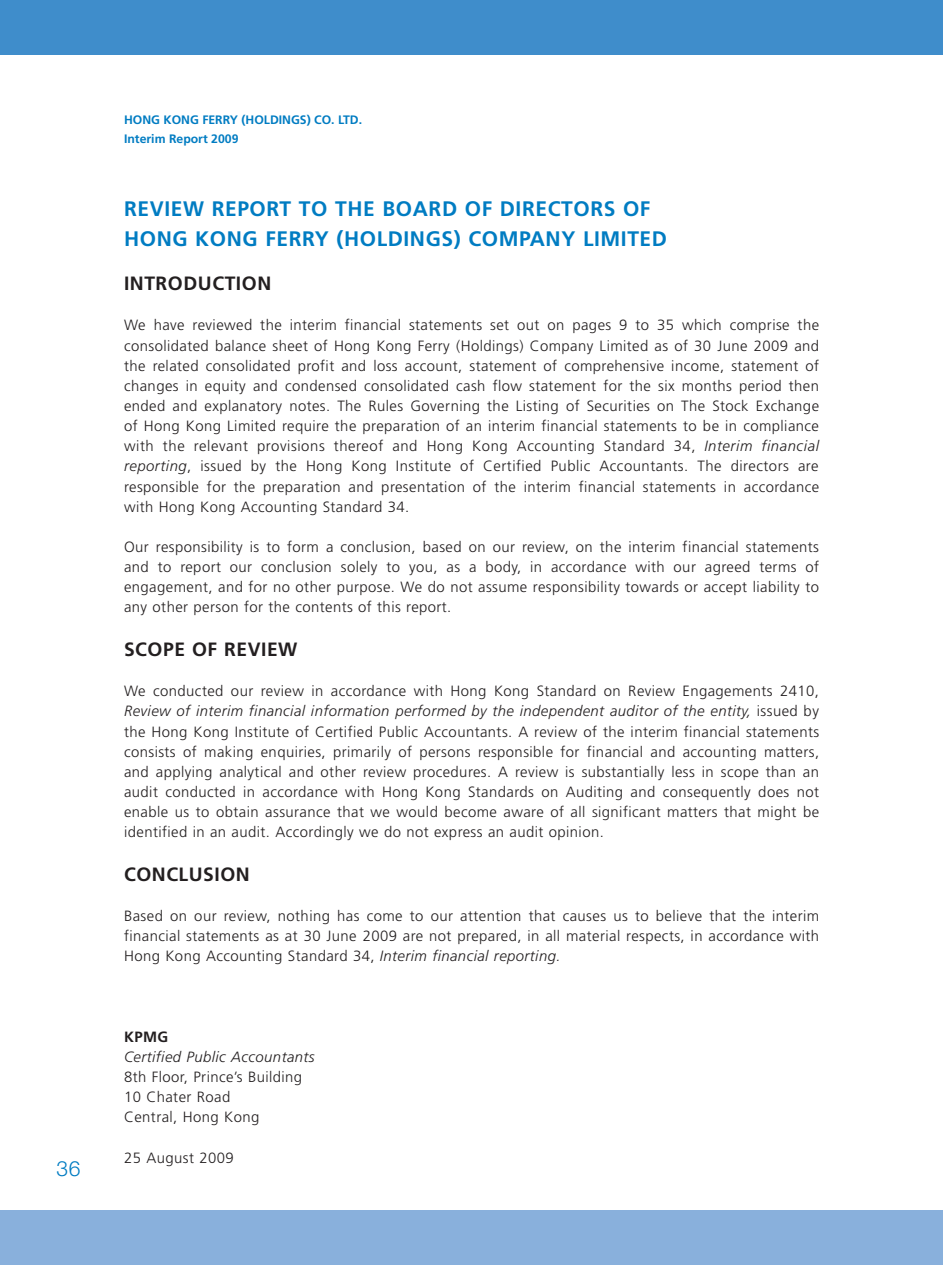
<style>
.page{position:relative;width:943px;height:1265px;background:#fff}
.page>*{position:absolute;margin:0;border:0;box-sizing:border-box;transform-origin:0 0}
.t1{font:700 21px/30.6px "Frutiger LT Std";letter-spacing:.03em;color:#007cc2}
.t2{font:300 21px "Helvetica Neue LT Std";color:#007cc2}
.t3{font:700 19.25px "Frutiger LT Std";letter-spacing:.03em;color:#231f20}
.t4{font:300 14.88px/20.1px "Frutiger LT Std";letter-spacing:.03em;color:#231f20;text-align:justify}
.t5{font:italic 300 14.88px "Frutiger LT Std";letter-spacing:.03em;color:#231f20}
.t6{font:700 14.88px "Frutiger LT Std";color:#231f20}
.t7{font:700 12.25px/18.4px "Frutiger LT Std";color:#007cc2}
.s1{font-style:italic}
</style>
<div class="page">
<div style="left:0;top:0;width:943px;height:55px;background:#3f8dcb"></div>
<div style="left:0;top:1210px;width:943px;height:55px;background:#89b0dc"></div>
<h1 class="t2" style="left:56px;top:1155px;width:25px">36</h1>
<p class="t7" style="left:124px;top:111px;width:239px">HONG KONG FERRY (HOLDINGS) CO. LTD.<br>Interim Report 2009</p>
<h1 class="t1" style="left:124px;top:193px;width:544px">REVIEW REPORT TO THE BOARD OF DIRECTORS OF<br>HONG KONG FERRY (HOLDINGS) COMPANY LIMITED</h1>
<p class="t3" style="left:124px;top:272px;width:149px">INTRODUCTION</p>
<p class="t4" style="left:124px;top:316px;width:696px">We have reviewed the interim financial statements set out on pages 9 to 35 which comprise the consolidated balance sheet of Hong Kong Ferry (Holdings) Company Limited as of 30 June 2009 and the related consolidated profit and loss account, statement of comprehensive income, statement of changes in equity and condensed consolidated cash flow statement for the six months period then ended and explanatory notes. The Rules Governing the Listing of Securities on The Stock Exchange of Hong Kong Limited require the preparation of an interim financial statements to be in compliance with the relevant provisions thereof and Hong Kong Accounting Standard 34, <span class="s1">Interim financial reporting</span>, issued by the Hong Kong Institute of Certified Public Accountants. The directors are responsible for the preparation and presentation of the interim financial statements in accordance with Hong Kong Accounting Standard 34.</p>
<p class="t4" style="left:124px;top:537px;width:696px">Our responsibility is to form a conclusion, based on our review, on the interim financial statements and to report our conclusion solely to you, as a body, in accordance with our agreed terms of engagement, and for no other purpose. We do not assume responsibility towards or accept liability to any other person for the contents of this report.</p>
<p class="t3" style="left:124px;top:638px;width:174px">SCOPE OF REVIEW</p>
<p class="t4" style="left:124px;top:681px;width:696px">We conducted our review in accordance with Hong Kong Standard on Review Engagements 2410, <span class="s1">Review of interim financial information performed by the independent auditor of the entity,</span> issued by the Hong Kong Institute of Certified Public Accountants. A review of the interim financial statements consists of making enquiries, primarily of persons responsible for financial and accounting matters, and applying analytical and other review procedures. A review is substantially less in scope than an audit conducted in accordance with Hong Kong Standards on Auditing and consequently does not enable us to obtain assurance that we would become aware of all significant matters that might be identified in an audit. Accordingly we do not express an audit opinion.</p>
<p class="t3" style="left:124px;top:863px;width:127px">CONCLUSION</p>
<p class="t4" style="left:124px;top:906px;width:696px">Based on our review, nothing has come to our attention that causes us to believe that the interim financial statements as at 30 June 2009 are not prepared, in all material respects, in accordance with Hong Kong Accounting Standard 34, <span class="s1">Interim financial reporting.</span></p>
<p class="t6" style="left:124px;top:1028px;width:46px">KPMG</p>
<p class="t5" style="left:124px;top:1048px;width:192px">Certified Public Accountants</p>
<p class="t4" style="left:124px;top:1067px;width:180px;text-align:left">8th Floor, Prince’s Building<br>10 Chater Road<br>Central, Hong Kong</p>
<p class="t4" style="left:124px;top:1148px;width:111px">25 August 2009</p>
</div>
